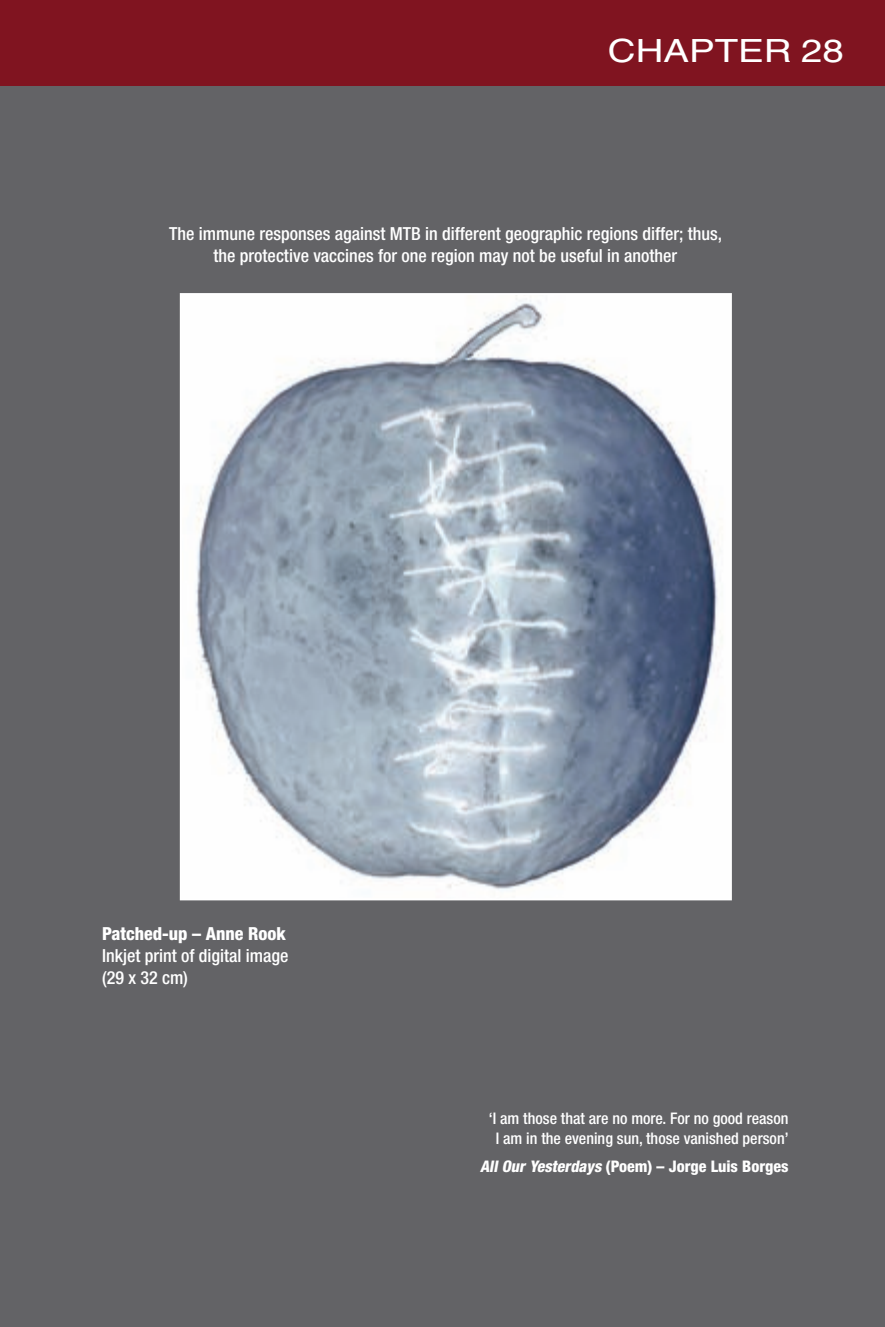
<style>
.page{position:relative;width:885px;height:1327px;background:#fff}
.page>*{position:absolute;margin:0;border:0;box-sizing:border-box;transform-origin:0 0}
.t1{font:32px "Helvetica LT Std";color:#fff;scale:1.2 1}
.t2{font:500 condensed 18px/22px "Helvetica Neue LT Std";color:#fff;text-align:center}
.t3{font:800 condensed 18px "Helvetica Neue LT Std";color:#fff}
.t4{font:500 condensed 16px/20px "Helvetica Neue LT Std";color:#fff;text-align:center}
.t5{font:800 condensed 16px "Helvetica Neue LT Std";color:#fff}
.s1{font-style:italic}
</style>
<div class="page">
<div style="left:0;top:0;width:884px;height:1327px;background:#636366"></div>
<div style="left:0;top:0;width:884px;height:86px;background:#801420"></div>
<svg style="left:180px;top:293px;width:551px;height:607px;background:#b3bcc7"></svg>
<h1 class="t1" style="left:608px;top:38px;width:198px">CHAPTER 28</h1>
<p class="t2" style="left:169px;top:224px;width:554px">The immune responses against MTB in different geographic regions differ; thus, the protective vaccines for one region may not be useful in another</p>
<p class="t3" style="left:102px;top:926px;width:185px">Patched-up – Anne Rook</p>
<p class="t2" style="left:102px;top:946px;width:188px;text-align:left">Inkjet print of digital image (29 x 32 cm)</p>
<p class="t4" style="left:489px;top:1109px;width:301px">‘I am those that are no more. For no good reason<br>I am in the evening sun, those vanished person’</p>
<p class="t5" style="left:480px;top:1160px;width:310px"><span class="s1">All Our Yesterdays</span> (Poem) – Jorge Luis Borges</p>
</div>
